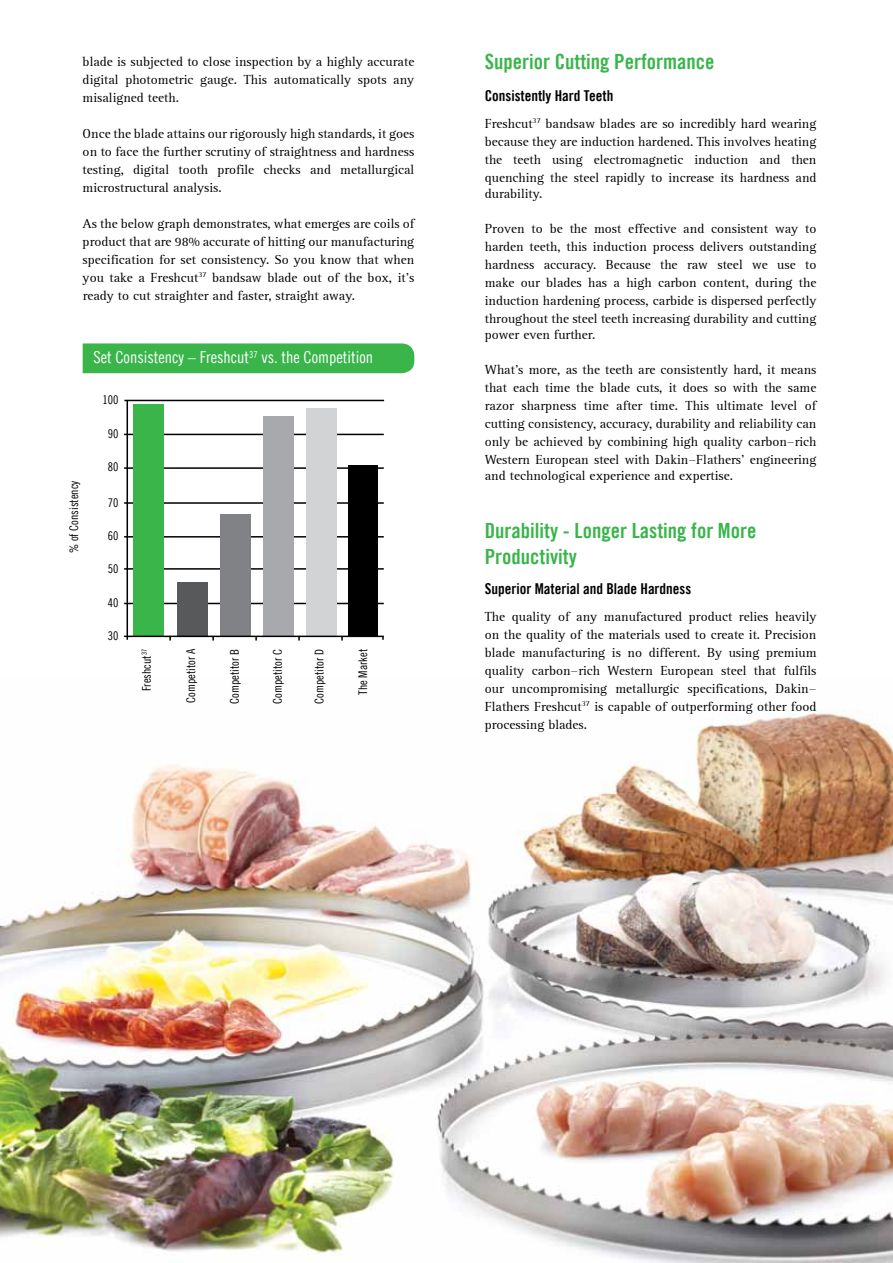
<style>
.page{position:relative;width:893px;height:1263px;background:#fff}
.page>*{position:absolute;margin:0;border:0;box-sizing:border-box;transform-origin:0 0}
.t1{font:21px/25.2px "Trade Gothic Bold Cond Twenty";color:#39b54a}
.t2{font:16.5px "Trade Gothic LT Cond Eighteen";color:#fff}
.t3{font:15px "Trade Gothic Bold Cond Twenty";color:#000}
.t4{font:13.5px/18px "Rotis Serif";color:#000;text-align:justify}
.t5{font:12px "Trade Gothic LT Cond Eighteen";color:#000}
</style>
<div class="page">
<img style="left:0;top:710px;width:893px;height:553px">
<hr style="left:124px;top:400px;width:260px;height:1px;background:#000">
<div style="left:83px;top:343px;width:331px;height:30px;background:#39b54a"></div>
<hr style="left:127px;top:400px;width:1px;height:240px;background:#000">
<hr style="left:124px;top:603px;width:260px;height:1px;background:#000">
<hr style="left:124px;top:568px;width:260px;height:2px;background:#000">
<hr style="left:124px;top:536px;width:260px;height:2px;background:#000">
<hr style="left:124px;top:502px;width:260px;height:2px;background:#000">
<hr style="left:124px;top:467px;width:260px;height:2px;background:#000">
<hr style="left:124px;top:434px;width:260px;height:1px;background:#000">
<div style="left:134px;top:404px;width:30px;height:232px;background:#39b54a"></div>
<div style="left:220px;top:514px;width:30px;height:122px;background:#808285"></div>
<div style="left:306px;top:408px;width:30px;height:228px;background:#d1d3d4"></div>
<div style="left:177px;top:582px;width:30px;height:54px;background:#58595b"></div>
<div style="left:263px;top:417px;width:30px;height:219px;background:#a7a9ac"></div>
<div style="left:348px;top:465px;width:30px;height:171px;background:#000"></div>
<hr style="left:124px;top:636px;width:260px;height:1px;background:#000">
<p class="t4" style="left:83px;top:53px;width:333px">blade is subjected to close inspection by a highly accurate digital photometric gauge. This automatically spots any misaligned teeth.</p>
<p class="t4" style="left:83px;top:125px;width:333px">Once the blade attains our rigorously high standards, it goes on to face the further scrutiny of straightness and hardness testing, digital tooth profile checks and metallurgical microstructural analysis.</p>
<p class="t4" style="left:83px;top:215px;width:333px">As the below graph demonstrates, what emerges are coils of product that are 98% accurate of hitting our manufacturing specification for set consistency. So you know that when you take a Freshcut<sup>37</sup> bandsaw blade out of the box, it’s ready to cut straighter and faster, straight away.</p>
<p class="t2" style="left:93px;top:347px;width:281px">Set Consistency – Freshcut<sup>37</sup> vs. the Competition</p>
<p class="t5" style="left:103px;top:392px;width:17px">100</p>
<p class="t5" style="left:108px;top:427px;width:12px">90</p>
<p class="t5" style="left:67px;top:553px;width:74px;rotate:-90deg">% of Consistency</p>
<p class="t5" style="left:108px;top:460px;width:12px">80</p>
<p class="t5" style="left:108px;top:496px;width:12px">70</p>
<p class="t5" style="left:108px;top:529px;width:12px">60</p>
<p class="t5" style="left:108px;top:562px;width:12px">50</p>
<p class="t5" style="left:108px;top:596px;width:12px">40</p>
<p class="t5" style="left:108px;top:629px;width:12px">30</p>
<p class="t5" style="left:139px;top:691px;width:44px;rotate:-90deg">Freshcut<sup>37</sup></p>
<p class="t5" style="left:184px;top:703px;width:55px;rotate:-90deg">Competitor A</p>
<p class="t5" style="left:227px;top:704px;width:56px;rotate:-90deg">Competitor B</p>
<p class="t5" style="left:270px;top:704px;width:56px;rotate:-90deg">Competitor C</p>
<p class="t5" style="left:312px;top:704px;width:56px;rotate:-90deg">Competitor D</p>
<p class="t5" style="left:356px;top:695px;width:47px;rotate:-90deg">The Market</p>
<h1 class="t1" style="left:485px;top:48px;width:231px">Superior Cutting Performance</h1>
<p class="t3" style="left:485px;top:87px;width:130px">Consistently Hard Teeth</p>
<p class="t4" style="left:485px;top:114px;width:333px">Freshcut<sup>37</sup> bandsaw blades are so incredibly hard wearing because they are induction hardened. This involves heating the teeth using electromagnetic induction and then quenching the steel rapidly to increase its hardness and</p>
<p class="t4" style="left:485px;top:185px;width:59px">durability.</p>
<p class="t4" style="left:485px;top:219px;width:333px">Proven to be the most effective and consistent way to harden teeth, this induction process delivers outstanding hardness accuracy. Because the raw steel we use to make our blades has a high carbon content, during the induction hardening process, carbide is dispersed perfectly throughout the steel teeth increasing durability and cutting</p>
<p class="t4" style="left:485px;top:326px;width:112px">power even further.</p>
<p class="t4" style="left:485px;top:360px;width:333px">What’s more, as the teeth are consistently hard, it means that each time the blade cuts, it does so with the same razor sharpness time after time. This ultimate level of cutting consistency, accuracy, durability and reliability can only be achieved by combining high quality carbon-rich Western European steel with Dakin-Flathers’ engineering</p>
<p class="t4" style="left:485px;top:467px;width:250px">and technological experience and expertise.</p>
<h1 class="t1" style="left:485px;top:518px;width:273px">Durability - Longer Lasting for More<br>Productivity</h1>
<p class="t3" style="left:485px;top:580px;width:208px">Superior Material and Blade Hardness</p>
<p class="t4" style="left:485px;top:608px;width:333px">The quality of any manufactured product relies heavily on the quality of the materials used to create it. Precision blade manufacturing is no different. By using premium quality carbon-rich Western European steel that fulfils our uncompromising metallurgic specifications, Dakin-Flathers Freshcut<sup>37</sup> is capable of outperforming other food processing blades.</p>
</div>
